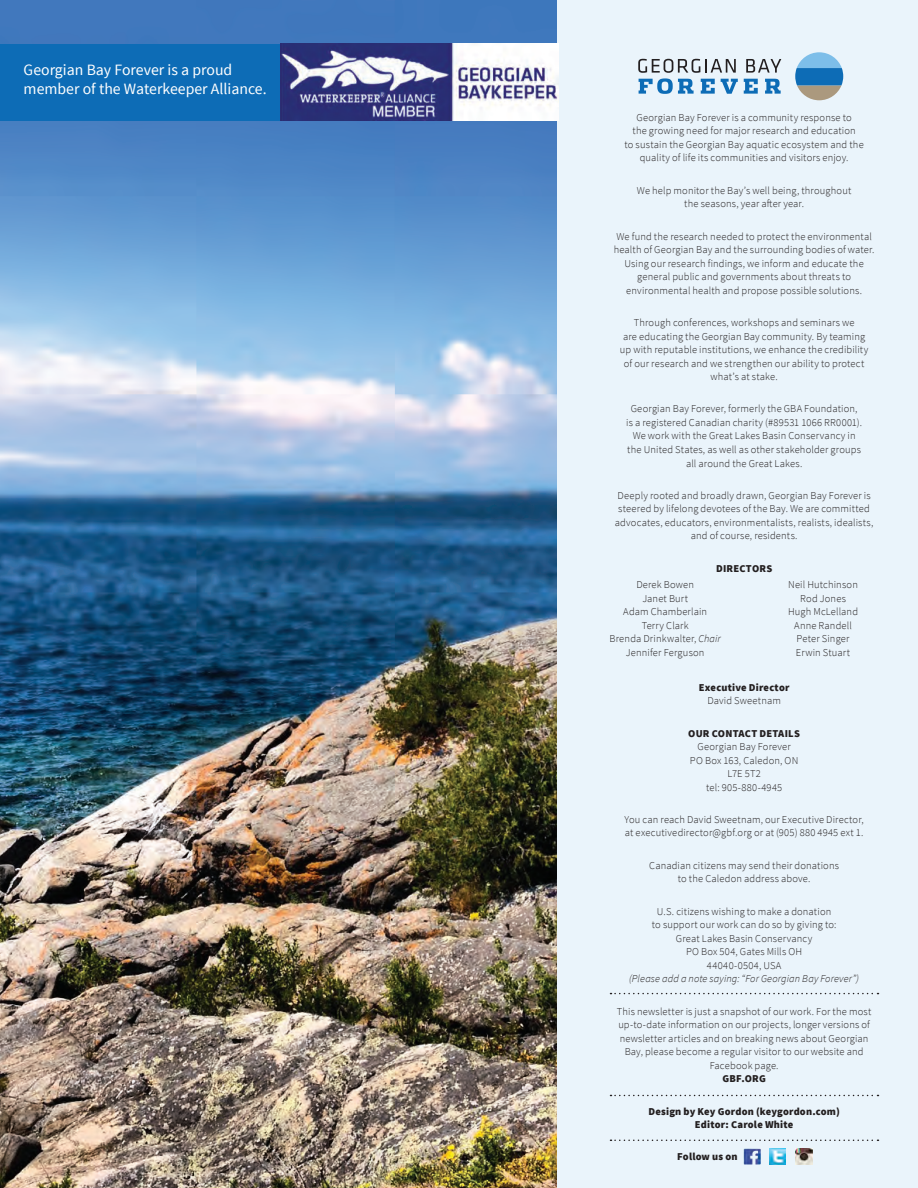
<style>
.page{position:relative;width:918px;height:1188px;background:#fff}
.page>*{position:absolute;margin:0;border:0;box-sizing:border-box;transform-origin:0 0}
.t1{font:15.75px/18.9px "Source Sans Pro";color:#fff}
.t2{font:300 10.5px/13.5px "Source Sans Pro";letter-spacing:.015em;color:#231f20;text-align:center}
.t3{font:900 10.5px/13.5px "Source Sans Pro";letter-spacing:.02em;color:#231f20;text-align:center}
.s1{font-style:italic}
.s2{font-weight:300}
.s3{font-weight:900}
</style>
<div class="page">
<img style="left:0;top:0;width:557px;height:1188px">
<div style="left:557px;top:0;width:361px;height:1188px;background:#eaf4fb"></div>
<img style="left:796px;top:1149px;width:16px;height:16px">
<div style="left:0;top:44px;width:555px;height:76px;background:#0d6cb6"></div>
<img style="left:280px;top:44px;width:278px;height:76px">
<svg style="left:746px;top:59px;width:35px;height:14px"></svg>
<svg style="left:638px;top:59px;width:100px;height:35px"></svg>
<svg style="left:744px;top:79px;width:14px;height:15px"></svg>
<svg style="left:765px;top:79px;width:16px;height:15px"></svg>
<svg style="left:795px;top:52px;width:48px;height:48px"></svg>
<svg style="left:610px;top:993px;width:269px;height:1px"></svg>
<svg style="left:610px;top:1095px;width:269px;height:1px"></svg>
<svg style="left:610px;top:1140px;width:269px;height:1px"></svg>
<img style="left:770px;top:1149px;width:16px;height:15px">
<img style="left:744px;top:1148px;width:16px;height:17px">
<p class="t1" style="left:24px;top:60px;width:245px">Georgian Bay Forever is a proud member of the Waterkeeper Alliance.</p>
<p class="t2" style="left:625px;top:111px;width:241px">Georgian Bay Forever is a community response to<br>the growing need for major research and education<br>to sustain the Georgian Bay aquatic ecosystem and the quality of life its communities and visitors enjoy.</p>
<p class="t2" style="left:637px;top:184px;width:216px">We help monitor the Bay’s well being, throughout the seasons, year after year.</p>
<p class="t2" style="left:614px;top:229px;width:262px">We fund the research needed to protect the environmental health of Georgian Bay and the surrounding bodies of water.<br>Using our research findings, we inform and educate the general public and governments about threats to environmental health and propose possible solutions.</p>
<p class="t2" style="left:620px;top:316px;width:250px">Through conferences, workshops and seminars we<br>are educating the Georgian Bay community. By teaming up with reputable institutions, we enhance the credibility of our research and we strengthen our ability to protect what’s at stake.</p>
<p class="t2" style="left:626px;top:402px;width:237px">Georgian Bay Forever, formerly the GBA Foundation, is a registered Canadian charity (#89531 1066 RR0001).<br>We work with the Great Lakes Basin Conservancy in the United States, as well as other stakeholder groups all around the Great Lakes.</p>
<p class="t2" style="left:615px;top:489px;width:260px">Deeply rooted and broadly drawn, Georgian Bay Forever is steered by lifelong devotees of the Bay. We are committed advocates, educators, environmentalists, realists, idealists, and of course, residents.</p>
<p class="t3" style="left:716px;top:562px;width:58px">DIRECTORS</p>
<p class="t2" style="left:610px;top:578px;width:113px">Derek Bowen<br>Janet Burt<br>Adam Chamberlain<br>Terry Clark<br>Brenda Drinkwalter, <span class="s1">Chair<br></span>Jennifer Ferguson</p>
<p class="t2" style="left:788px;top:578px;width:72px">Neil Hutchinson<br>Rod Jones<br>Hugh McLelland<br>Anne Randell<br>Peter Singer<br>Erwin Stuart</p>
<p class="t3" style="left:699px;top:681px;width:92px">Executive Director<br><span class="s2">David Sweetnam</span></p>
<p class="t2" style="left:688px;top:726px;width:113px"><span class="s3">OUR CONTACT DETAILS<br></span>Georgian Bay Forever<br>PO Box 163, Caledon, ON<br>L7E 5T2<br>tel: 905-880-4945</p>
<p class="t2" style="left:625px;top:813px;width:241px;text-align:left">You can reach David Sweetnam, our Executive Director, at executivedirector@gbf.org or at (905) 880 4945 ext 1.</p>
<p class="t2" style="left:649px;top:859px;width:191px">Canadian citizens may send their donations to the Caledon address above.</p>
<p class="t2" style="left:629px;top:905px;width:231px">U.S. citizens wishing to make a donation<br>to support our work can do so by giving to:<br>Great Lakes Basin Conservancy<br>PO Box 504, Gates Mills OH<br>44040-0504, USA<br><span class="s1">(Please add a note saying: “For Georgian Bay Forever”)</span></p>
<p class="t2" style="left:617px;top:1004px;width:256px">This newsletter is just a snapshot of our work. For the most up-to-date information on our projects, longer versions of newsletter articles and on breaking news about Georgian Bay, please become a regular visitor to our website and Facebook page.<br><span class="s3">GBF.ORG</span></p>
<p class="t3" style="left:649px;top:1105px;width:193px">Design by Key Gordon (keygordon.com)<br>Editor: Carole White</p>
<p class="t3" style="left:677px;top:1151px;width:62px">Follow us on</p>
</div>
